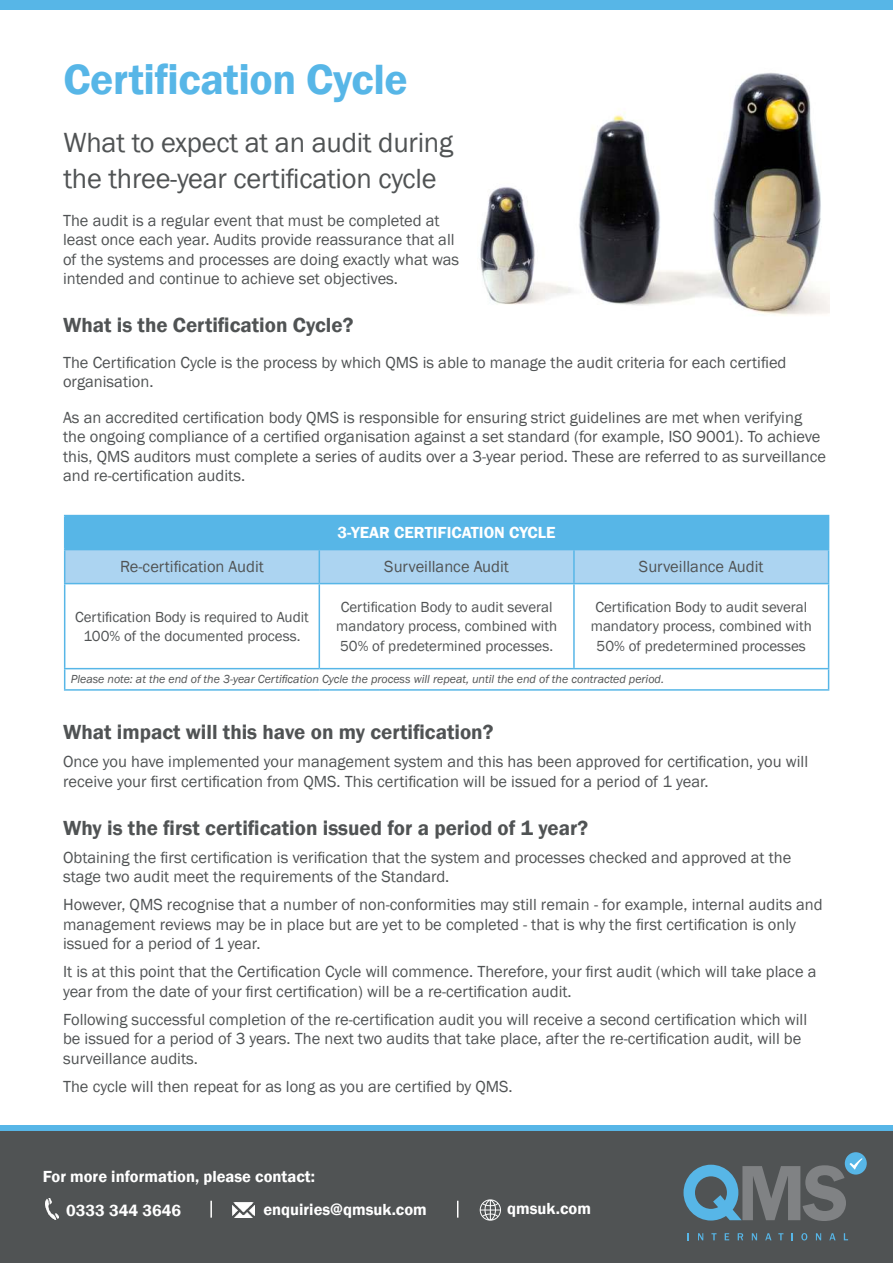
<style>
.page{position:relative;width:893px;height:1263px;background:#fff}
.page>*{position:absolute;margin:0;border:0;box-sizing:border-box;transform-origin:0 0}
.t1{font:600 43.5px "Franklin Gothic";letter-spacing:-.01em;color:#57b6e7}
.t2{font:28.5px/36px "Franklin Gothic";letter-spacing:-.01em;color:#505354}
.t3{font:600 21px "Franklin Gothic";color:#505354}
.t4{font:16.5px/19.5px "Franklin Gothic";color:#505354}
.t5{font:600 16.5px/34px "Franklin Gothic";color:#fff}
.t6{font:15px/19.5px "Franklin Gothic";color:#505354;text-align:center}
.t7{font:italic 12px "Franklin Gothic";color:#505354}
</style>
<div class="page">
<svg style="left:0;top:1125px;width:893px;height:7px;fill:#57b6e7"></svg>
<div style="left:0;top:1132px;width:893px;height:131px;background:#505354"></div>
<div style="left:845px;top:1152px;width:22px;height:22px;background:#57b6e7;border-radius:50%"></div>
<svg style="left:683px;top:1158px;width:179px;height:63px"></svg>
<svg style="left:698px;top:1233px;width:5px;height:7px"></svg>
<svg style="left:711px;top:1233px;width:5px;height:7px"></svg>
<svg style="left:725px;top:1233px;width:4px;height:7px"></svg>
<svg style="left:738px;top:1233px;width:5px;height:7px"></svg>
<svg style="left:752px;top:1233px;width:5px;height:7px"></svg>
<svg style="left:765px;top:1233px;width:6px;height:7px"></svg>
<svg style="left:778px;top:1233px;width:5px;height:7px"></svg>
<svg style="left:801px;top:1233px;width:6px;height:7px"></svg>
<svg style="left:816px;top:1233px;width:5px;height:7px"></svg>
<svg style="left:829px;top:1233px;width:7px;height:7px"></svg>
<svg style="left:844px;top:1233px;width:4px;height:7px"></svg>
<img style="left:45px;top:1198px;width:14px;height:21px">
<img style="left:233px;top:1202px;width:21px;height:15px">
<svg style="left:480px;top:1199px;width:21px;height:21px"></svg>
<svg style="left:210px;top:1201px;width:2px;height:16px"></svg>
<svg style="left:457px;top:1201px;width:1px;height:16px"></svg>
<div style="left:0;top:0;width:893px;height:10px;background:#57b6e7"></div>
<img style="left:480px;top:72px;width:349px;height:244px">
<div style="left:65px;top:516px;width:764px;height:34px;background:#57b6e7"></div>
<div style="left:65px;top:550px;width:763px;height:33px;background:#acd4f1"></div>
<hr style="left:64px;top:515px;width:255px;height:1px;background:#57b6e7">
<hr style="left:64px;top:516px;width:1px;height:33px;background:#57b6e7">
<hr style="left:319px;top:515px;width:255px;height:1px;background:#57b6e7">
<hr style="left:574px;top:515px;width:255px;height:1px;background:#57b6e7">
<hr style="left:64px;top:549px;width:255px;height:1px;background:#57b6e7">
<hr style="left:828px;top:584px;width:1px;height:84px;background:#57b6e7">
<hr style="left:573px;top:584px;width:2px;height:84px;background:#57b6e7">
<hr style="left:64px;top:584px;width:1px;height:84px;background:#57b6e7">
<hr style="left:319px;top:584px;width:1px;height:84px;background:#57b6e7">
<hr style="left:828px;top:550px;width:1px;height:33px;background:#57b6e7">
<hr style="left:574px;top:583px;width:255px;height:1px;background:#57b6e7">
<hr style="left:573px;top:550px;width:2px;height:33px;background:#57b6e7">
<hr style="left:319px;top:583px;width:255px;height:1px;background:#57b6e7">
<hr style="left:64px;top:550px;width:1px;height:33px;background:#57b6e7">
<hr style="left:319px;top:550px;width:1px;height:33px;background:#57b6e7">
<hr style="left:64px;top:583px;width:255px;height:1px;background:#57b6e7">
<hr style="left:64px;top:668px;width:255px;height:1px;background:#57b6e7">
<svg style="left:64px;top:669px;width:1px;height:20px"></svg>
<hr style="left:319px;top:668px;width:255px;height:1px;background:#57b6e7">
<hr style="left:574px;top:668px;width:255px;height:1px;background:#57b6e7">
<svg style="left:828px;top:669px;width:1px;height:20px"></svg>
<hr style="left:64px;top:689px;width:255px;height:2px;background:#57b6e7">
<hr style="left:319px;top:689px;width:255px;height:2px;background:#57b6e7">
<hr style="left:574px;top:689px;width:255px;height:2px;background:#57b6e7">
<h1 class="t1" style="left:63px;top:53px;width:346px">Certification Cycle</h1>
<h2 class="t2" style="left:63px;top:125px;width:391px">What to expect at an audit during the three-year certification cycle</h2>
<p class="t4" style="left:63px;top:211px;width:398px">The audit is a regular event that must be completed at least once each year. Audits provide reassurance that all of the systems and processes are doing exactly what was intended and continue to achieve set objectives.</p>
<p class="t3" style="left:63px;top:312px;width:292px">What is the Certification Cycle?</p>
<p class="t4" style="left:63px;top:353px;width:725px">The Certification Cycle is the process by which QMS is able to manage the audit criteria for each certified organisation.</p>
<p class="t4" style="left:63px;top:408px;width:764px">As an accredited certification body QMS is responsible for ensuring strict guidelines are met when verifying the ongoing compliance of a certified organisation against a set standard (for example, ISO 9001). To achieve this, QMS auditors must complete a series of audits over a 3-year period. These are referred to as surveillance and re-certification audits.</p>
<p class="t5" style="left:338px;top:516px;width:220px">3-YEAR CERTIFICATION CYCLE</p>
<p class="t4" style="left:120px;top:557px;width:145px">Re-certification Audit</p>
<p class="t4" style="left:384px;top:557px;width:126px">Surveillance Audit</p>
<p class="t4" style="left:639px;top:557px;width:126px">Surveillance Audit</p>
<p class="t6" style="left:75px;top:607px;width:235px">Certification Body is required to Audit<br>100% of the documented process.</p>
<p class="t6" style="left:336px;top:597px;width:222px">Certification Body to audit several mandatory process, combined with<br>50% of predetermined processes.</p>
<p class="t6" style="left:591px;top:597px;width:222px">Certification Body to audit several mandatory process, combined with<br>50% of predetermined processes</p>
<p class="t7" style="left:71px;top:672px;width:595px">Please note: at the end of the 3-year Certification Cycle the process will repeat, until the end of the contracted period.</p>
<p class="t3" style="left:63px;top:719px;width:432px">What impact will this have on my certification?</p>
<p class="t4" style="left:63px;top:752px;width:747px">Once you have implemented your management system and this has been approved for certification, you will receive your first certification from QMS. This certification will be issued for a period of 1 year.</p>
<p class="t3" style="left:63px;top:815px;width:527px">Why is the first certification issued for a period of 1 year?</p>
<p class="t4" style="left:63px;top:848px;width:730px">Obtaining the first certification is verification that the system and processes checked and approved at the stage two audit meet the requirements of the Standard.</p>
<p class="t4" style="left:63px;top:895px;width:761px">However, QMS recognise that a number of non-conformities may still remain - for example, internal audits and management reviews may be in place but are yet to be completed - that is why the first certification is only issued for a period of 1 year.</p>
<p class="t4" style="left:63px;top:962px;width:755px">It is at this point that the Certification Cycle will commence. Therefore, your first audit (which will take place a year from the date of your first certification) will be a re-certification audit.</p>
<p class="t4" style="left:63px;top:1010px;width:746px">Following successful completion of the re-certification audit you will receive a second certification which will be issued for a period of 3 years. The next two audits that take place, after the re-certification audit, will be surveillance audits.</p>
<p class="t4" style="left:63px;top:1077px;width:451px">The cycle will then repeat for as long as you are certified by QMS.</p>
<p class="t5" style="left:66px;top:1160px;width:250px;text-indent:-24px">For more information, please contact:<br>0333 344 3646</p>
<p class="t5" style="left:263px;top:1193px;width:165px">enquiries@qmsuk.com</p>
<p class="t5" style="left:507px;top:1192px;width:85px">qmsuk.com</p>
</div>
